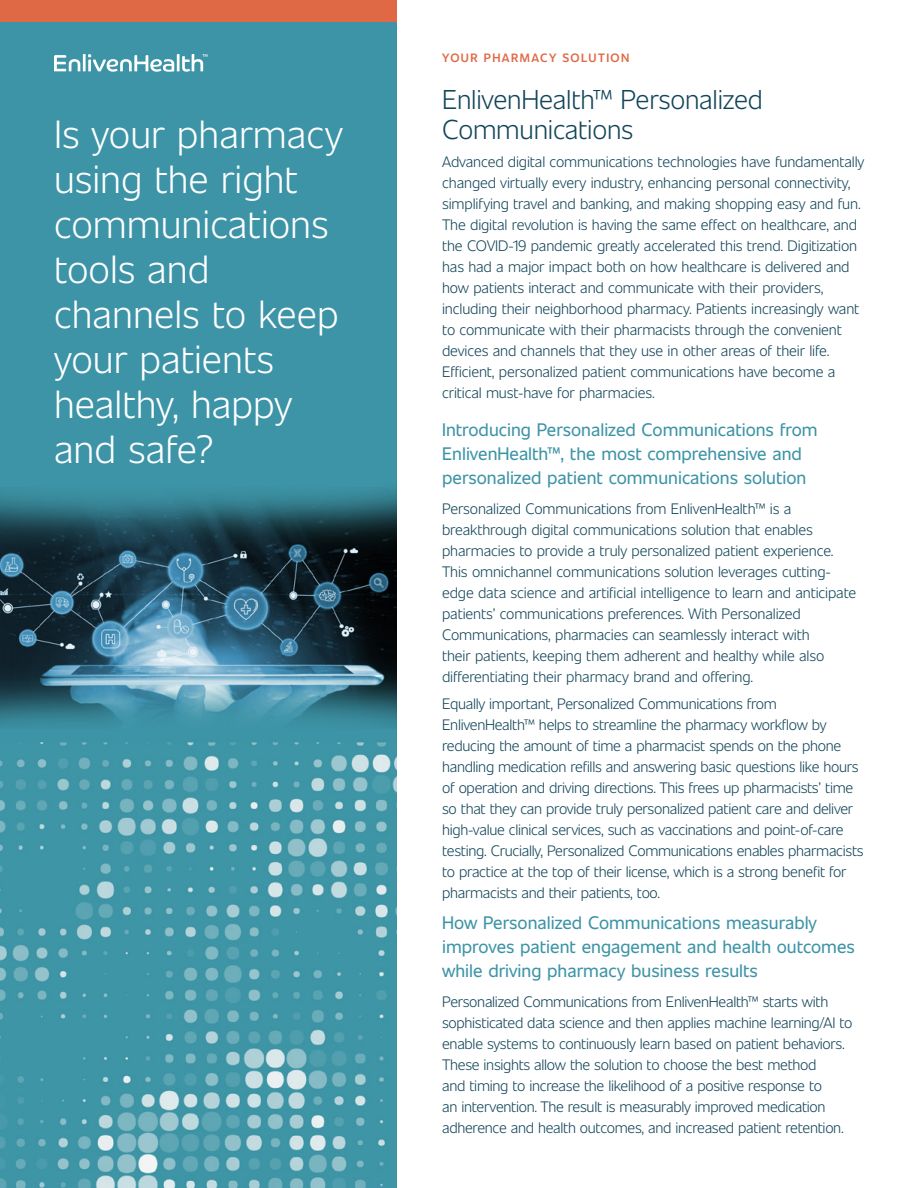
<style>
.page{position:relative;width:918px;height:1188px;background:#fff}
.page>*{position:absolute;margin:0;border:0;box-sizing:border-box;transform-origin:0 0}
.t1{font:300 39px/45px "Unitext";color:#fff}
.t2{font:300 27px/30px "Unitext";letter-spacing:-.01em;color:#124559}
.t3{font:18px/24px "Unitext";color:#3d94a6}
.t4{font:300 15px/21px "Unitext";letter-spacing:-.02em;color:#124559}
.t5{font:600 12px "Unitext";letter-spacing:.12em;color:#e06945}
</style>
<div class="page">
<img style="left:0;top:22px;width:396px;height:1166px">
<div style="left:0;top:0;width:396px;height:22px;background:#e06945"></div>
<svg style="left:54px;top:54px;width:154px;height:18px"></svg>
<h1 class="t1" style="left:54px;top:109px;width:291px">Is your pharmacy using the right communications tools and channels to keep your patients healthy, happy and safe?</h1>
<p class="t5" style="left:442px;top:49px;width:189px">YOUR PHARMACY SOLUTION</p>
<h2 class="t2" style="left:442px;top:83px;width:322px">EnlivenHealth™ Personalized<br>Communications</h2>
<p class="t4" style="left:442px;top:150px;width:424px">Advanced digital communications technologies have fundamentally changed virtually every industry, enhancing personal connectivity, simplifying travel and banking, and making shopping easy and fun.<br>The digital revolution is having the same effect on healthcare, and the COVID-19 pandemic greatly accelerated this trend. Digitization has had a major impact both on how healthcare is delivered and how patients interact and communicate with their providers, including their neighborhood pharmacy. Patients increasingly want to communicate with their pharmacists through the convenient devices and channels that they use in other areas of their life.<br>Efficient, personalized patient communications have become a critical must-have for pharmacies.</p>
<p class="t3" style="left:442px;top:416px;width:377px">Introducing Personalized Communications from<br>EnlivenHealth™, the most comprehensive and personalized patient communications solution</p>
<p class="t4" style="left:442px;top:497px;width:416px">Personalized Communications from EnlivenHealth™ is a breakthrough digital communications solution that enables pharmacies to provide a truly personalized patient experience.<br>This omnichannel communications solution leverages cutting&shy;edge data science and artificial intelligence to learn and anticipate patients’ communications preferences. With Personalized Communications, pharmacies can seamlessly interact with<br>their patients, keeping them adherent and healthy while also differentiating their pharmacy brand and offering.</p>
<p class="t4" style="left:442px;top:693px;width:423px">Equally important, Personalized Communications from EnlivenHealth™ helps to streamline the pharmacy workflow by reducing the amount of time a pharmacist spends on the phone handling medication refills and answering basic questions like hours of operation and driving directions. This frees up pharmacists’ time so that they can provide truly personalized patient care and deliver high-value clinical services, such as vaccinations and point-of-care testing. Crucially, Personalized Communications enables pharmacists to practice at the top of their license, which is a strong benefit for pharmacists and their patients, too.</p>
<p class="t3" style="left:442px;top:910px;width:414px">How Personalized Communications measurably improves patient engagement and health outcomes while driving pharmacy business results</p>
<p class="t4" style="left:442px;top:990px;width:412px">Personalized Communications from EnlivenHealth™ starts with sophisticated data science and then applies machine learning/AI to enable systems to continuously learn based on patient behaviors.<br>These insights allow the solution to choose the best method<br>and timing to increase the likelihood of a positive response to<br>an intervention. The result is measurably improved medication adherence and health outcomes, and increased patient retention.</p>
</div>
